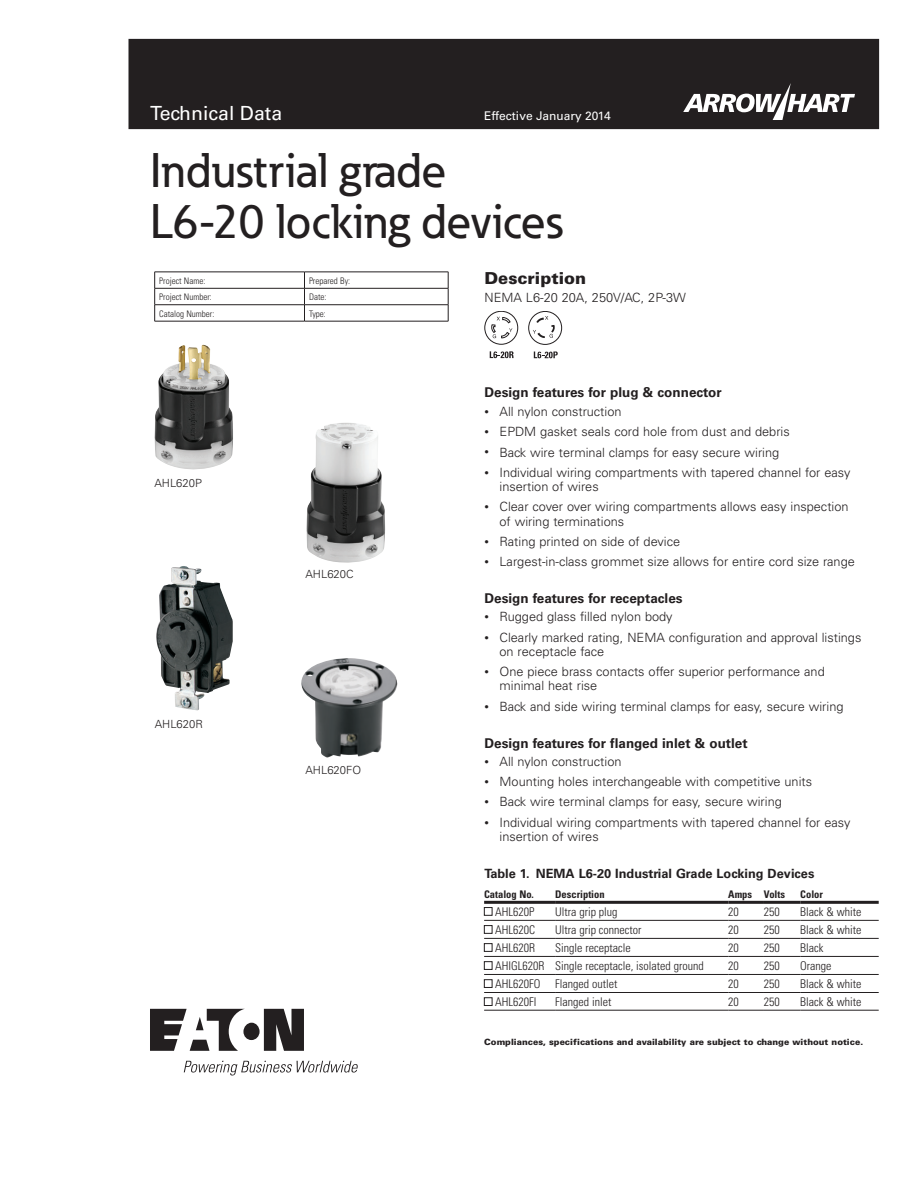
<style>
.page{position:relative;width:918px;height:1188px;background:#fff}
.page>*{position:absolute;margin:0;border:0;box-sizing:border-box;transform-origin:0 0}
.t1{font:500 48px/51px "Eaton";color:#231f20}
.t2{font:19.5px "Univers LT Std";color:#fff}
.t3{font:900 16.5px "Univers LT Std";color:#231f20}
.t4{font:700 13.5px "Univers LT Std";color:#231f20}
.t5{font:300 12.75px/14.2px "Univers LT Std";color:#231f20}
.t6{font:700 12.75px "Univers LT Std";color:#231f20}
.t7{font:300 condensed 12px "Univers LT Std";color:#231f20}
.t8{font:12px "Univers LT Std";color:#fff}
.t9{font:300 11.25px "Univers LT Std";color:#231f20}
.t10{font:700 condensed 10.5px "Univers LT Std";color:#231f20}
.t11{font:300 condensed 9px "Univers LT Std";color:#231f20}
.t12{font:900 8.7px "Univers LT Std";color:#231f20}
.s1{font-size:9px}
</style>
<div class="page">
<div style="left:129px;top:39px;width:750px;height:90px;background:#231f20"></div>
<hr style="left:484px;top:920px;width:71px;height:1px;background:#231f20">
<hr style="left:555px;top:920px;width:173px;height:1px;background:#231f20">
<hr style="left:728px;top:920px;width:36px;height:1px;background:#231f20">
<hr style="left:764px;top:920px;width:36px;height:1px;background:#231f20">
<hr style="left:800px;top:920px;width:79px;height:1px;background:#231f20">
<hr style="left:484px;top:938px;width:71px;height:1px;background:#231f20">
<hr style="left:555px;top:938px;width:173px;height:1px;background:#231f20">
<hr style="left:728px;top:938px;width:36px;height:1px;background:#231f20">
<hr style="left:764px;top:938px;width:36px;height:1px;background:#231f20">
<hr style="left:800px;top:938px;width:79px;height:1px;background:#231f20">
<hr style="left:484px;top:956px;width:71px;height:1px;background:#231f20">
<hr style="left:555px;top:956px;width:173px;height:1px;background:#231f20">
<hr style="left:728px;top:956px;width:36px;height:1px;background:#231f20">
<hr style="left:764px;top:956px;width:36px;height:1px;background:#231f20">
<hr style="left:800px;top:956px;width:79px;height:1px;background:#231f20">
<hr style="left:484px;top:974px;width:71px;height:1px;background:#231f20">
<hr style="left:555px;top:974px;width:173px;height:1px;background:#231f20">
<hr style="left:728px;top:974px;width:36px;height:1px;background:#231f20">
<hr style="left:764px;top:974px;width:36px;height:1px;background:#231f20">
<hr style="left:800px;top:974px;width:79px;height:1px;background:#231f20">
<hr style="left:484px;top:992px;width:71px;height:1px;background:#231f20">
<hr style="left:555px;top:992px;width:173px;height:1px;background:#231f20">
<hr style="left:728px;top:992px;width:36px;height:1px;background:#231f20">
<hr style="left:764px;top:992px;width:36px;height:1px;background:#231f20">
<hr style="left:800px;top:992px;width:79px;height:1px;background:#231f20">
<hr style="left:484px;top:1010px;width:71px;height:1px;background:#231f20">
<hr style="left:555px;top:1010px;width:173px;height:1px;background:#231f20">
<hr style="left:728px;top:1010px;width:36px;height:1px;background:#231f20">
<hr style="left:764px;top:1010px;width:36px;height:1px;background:#231f20">
<hr style="left:800px;top:1010px;width:79px;height:1px;background:#231f20">
<hr style="left:484px;top:901px;width:71px;height:3px;background:#231f20">
<hr style="left:555px;top:901px;width:173px;height:3px;background:#231f20">
<hr style="left:728px;top:901px;width:36px;height:3px;background:#231f20">
<hr style="left:764px;top:901px;width:36px;height:3px;background:#231f20">
<hr style="left:800px;top:901px;width:79px;height:3px;background:#231f20">
<div style="left:484px;top:907px;width:8px;height:9px;border:1px solid #231f20"></div>
<div style="left:484px;top:925px;width:8px;height:9px;border:1px solid #231f20"></div>
<div style="left:484px;top:943px;width:8px;height:9px;border:1px solid #231f20"></div>
<div style="left:484px;top:961px;width:8px;height:9px;border:1px solid #231f20"></div>
<div style="left:484px;top:980px;width:8px;height:8px;border:1px solid #231f20"></div>
<div style="left:484px;top:998px;width:8px;height:8px;border:1px solid #231f20"></div>
<img style="left:155px;top:345px;width:78px;height:125px">
<img style="left:156px;top:566px;width:77px;height:144px">
<img style="left:301px;top:658px;width:96px;height:100px">
<svg style="left:683px;top:83px;width:172px;height:37px"></svg>
<hr style="left:154px;top:272px;width:150px;height:1px;background:#231f20">
<hr style="left:304px;top:272px;width:144px;height:1px;background:#231f20">
<hr style="left:154px;top:288px;width:150px;height:1px;background:#231f20">
<hr style="left:304px;top:288px;width:144px;height:1px;background:#231f20">
<hr style="left:154px;top:304px;width:150px;height:1px;background:#231f20">
<svg style="left:154px;top:272px;width:1px;height:49px"></svg>
<hr style="left:304px;top:304px;width:144px;height:1px;background:#231f20">
<svg style="left:304px;top:273px;width:1px;height:48px"></svg>
<svg style="left:448px;top:272px;width:1px;height:49px"></svg>
<hr style="left:154px;top:321px;width:150px;height:1px;background:#231f20">
<hr style="left:304px;top:321px;width:144px;height:1px;background:#231f20">
<div style="left:485px;top:311px;width:33px;height:33px;border:1px solid #231f20;border-radius:50%"></div>
<svg style="left:491px;top:317px;width:21px;height:21px"></svg>
<svg style="left:490px;top:351px;width:24px;height:7px"></svg>
<div style="left:529px;top:311px;width:33px;height:34px;border:1px solid #231f20;border-radius:50%"></div>
<svg style="left:533px;top:316px;width:22px;height:22px"></svg>
<svg style="left:534px;top:352px;width:24px;height:6px"></svg>
<img style="left:307px;top:423px;width:78px;height:140px">
<svg style="left:150px;top:1009px;width:154px;height:42px"></svg>
<svg style="left:184px;top:1061px;width:174px;height:15px"></svg>
<h2 class="t2" style="left:150px;top:102px;width:134px">Technical Data</h2>
<p class="t8" style="left:484px;top:109px;width:128px">Effective January 2014</p>
<h1 class="t1" style="left:150px;top:144px;width:414px">Industrial grade<br>L6-20 locking devices</h1>
<p class="t11" style="left:159px;top:275px;width:48px">Project Name:</p>
<p class="t11" style="left:309px;top:275px;width:43px">Prepared By:</p>
<p class="t11" style="left:159px;top:292px;width:54px">Project Number:</p>
<p class="t11" style="left:309px;top:292px;width:19px">Date:</p>
<p class="t11" style="left:159px;top:308px;width:57px">Catalog Number:</p>
<p class="t11" style="left:309px;top:308px;width:18px">Type:</p>
<p class="t9" style="left:154px;top:476px;width:49px">AHL620P</p>
<p class="t9" style="left:155px;top:717px;width:50px">AHL620R</p>
<p class="t9" style="left:305px;top:568px;width:50px">AHL620C</p>
<p class="t9" style="left:305px;top:763px;width:57px">AHL620FO</p>
<p class="t3" style="left:485px;top:268px;width:103px">Description</p>
<p class="t5" style="left:485px;top:291px;width:203px">NEMA L6-20 20A, 250V/AC, 2P-3W</p>
<p class="t4" style="left:485px;top:385px;width:239px">Design features for plug &amp; connector</p>
<p class="t5" style="left:485px;top:404px;width:139px"><span class="s1">•</span> All nylon construction</p>
<p class="t5" style="left:485px;top:425px;width:307px"><span class="s1">•</span> EPDM gasket seals cord hole from dust and debris</p>
<p class="t5" style="left:485px;top:445px;width:296px"><span class="s1">•</span> Back wire terminal clamps for easy secure wiring</p>
<p class="t5" style="left:500px;top:465px;width:353px;text-indent:-15px"><span class="s1">•</span> Individual wiring compartments with tapered channel for easy insertion of wires</p>
<p class="t5" style="left:500px;top:500px;width:351px;text-indent:-15px"><span class="s1">•</span> Clear cover over wiring compartments allows easy inspection of wiring terminations</p>
<p class="t5" style="left:485px;top:534px;width:197px"><span class="s1">•</span> Rating printed on side of device</p>
<p class="t5" style="left:485px;top:554px;width:372px"><span class="s1">•</span> Largest-in-class grommet size allows for entire cord size range</p>
<p class="t4" style="left:485px;top:590px;width:200px">Design features for receptacles</p>
<p class="t5" style="left:485px;top:610px;width:190px"><span class="s1">•</span> Rugged glass filled nylon body</p>
<p class="t5" style="left:500px;top:630px;width:363px;text-indent:-15px"><span class="s1">•</span> Clearly marked rating, NEMA configuration and approval listings on receptacle face</p>
<p class="t5" style="left:500px;top:665px;width:327px;text-indent:-15px"><span class="s1">•</span> One piece brass contacts offer superior performance and minimal heat rise</p>
<p class="t5" style="left:485px;top:699px;width:361px"><span class="s1">•</span> Back and side wiring terminal clamps for easy, secure wiring</p>
<p class="t4" style="left:485px;top:735px;width:265px">Design features for flanged inlet &amp; outlet</p>
<p class="t5" style="left:485px;top:754px;width:139px"><span class="s1">•</span> All nylon construction</p>
<p class="t5" style="left:485px;top:775px;width:329px"><span class="s1">•</span> Mounting holes interchangeable with competitive units</p>
<p class="t5" style="left:485px;top:795px;width:299px"><span class="s1">•</span> Back wire terminal clamps for easy, secure wiring</p>
<p class="t5" style="left:500px;top:815px;width:353px;text-indent:-15px"><span class="s1">•</span> Individual wiring compartments with tapered channel for easy insertion of wires</p>
<p class="t6" style="left:485px;top:866px;width:331px">Table 1. NEMA L6-20 Industrial Grade Locking Devices</p>
<p class="t10" style="left:484px;top:888px;width:51px">Catalog No.</p>
<p class="t10" style="left:555px;top:888px;width:51px">Description</p>
<p class="t10" style="left:728px;top:888px;width:58px">Amps Volts</p>
<p class="t10" style="left:800px;top:888px;width:24px">Color</p>
<p class="t7" style="left:495px;top:904px;width:41px">AHL620P</p>
<p class="t7" style="left:555px;top:904px;width:64px">Ultra grip plug</p>
<p class="t7" style="left:728px;top:904px;width:12px">20</p>
<p class="t7" style="left:764px;top:904px;width:17px">250</p>
<p class="t7" style="left:800px;top:904px;width:63px">Black &amp; white</p>
<p class="t7" style="left:495px;top:922px;width:41px">AHL620C</p>
<p class="t7" style="left:555px;top:922px;width:88px">Ultra grip connector</p>
<p class="t7" style="left:728px;top:922px;width:12px">20</p>
<p class="t7" style="left:764px;top:922px;width:17px">250</p>
<p class="t7" style="left:800px;top:922px;width:63px">Black &amp; white</p>
<p class="t7" style="left:495px;top:940px;width:41px">AHL620R</p>
<p class="t7" style="left:555px;top:940px;width:77px">Single receptacle</p>
<p class="t7" style="left:728px;top:940px;width:12px">20</p>
<p class="t7" style="left:764px;top:940px;width:17px">250</p>
<p class="t7" style="left:800px;top:940px;width:25px">Black</p>
<p class="t7" style="left:495px;top:958px;width:210px">AHIGL620R Single receptacle, isolated ground</p>
<p class="t7" style="left:728px;top:958px;width:12px">20</p>
<p class="t7" style="left:764px;top:958px;width:17px">250</p>
<p class="t7" style="left:800px;top:958px;width:33px">Orange</p>
<p class="t7" style="left:495px;top:976px;width:124px">AHL620FO Flanged outlet</p>
<p class="t7" style="left:728px;top:976px;width:12px">20</p>
<p class="t7" style="left:764px;top:976px;width:17px">250</p>
<p class="t7" style="left:800px;top:976px;width:63px">Black &amp; white</p>
<p class="t7" style="left:495px;top:994px;width:43px">AHL620FI</p>
<p class="t7" style="left:555px;top:994px;width:58px">Flanged inlet</p>
<p class="t7" style="left:728px;top:994px;width:12px">20</p>
<p class="t7" style="left:764px;top:994px;width:17px">250</p>
<p class="t7" style="left:800px;top:994px;width:63px">Black &amp; white</p>
<p class="t12" style="left:484px;top:1036px;width:381px">Compliances, specifications and availability are subject to change without notice.</p>
</div>
